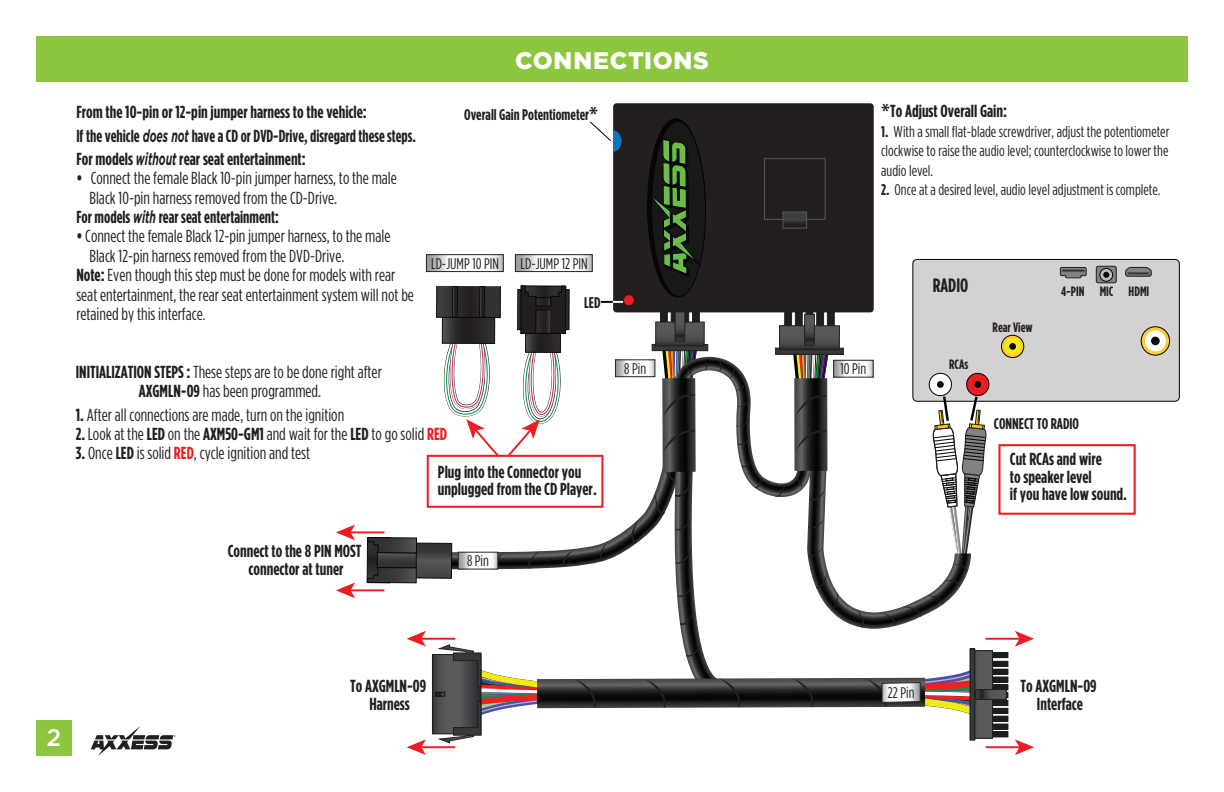
<style>
.page{position:relative;width:1224px;height:792px;background:#fff}
.page>*{position:absolute;margin:0;border:0;box-sizing:border-box;transform-origin:0 0}
.t1{font:900 24px "Gotham";letter-spacing:.03em;color:#fff}
.t2{font:500 24px "Gotham";color:#fff}
.t3{font:700 19.4px "Gotham Condensed";color:#231f20}
.t4{font:17.4px/19.4px "Gotham Condensed";color:#231f20;text-align:center}
.t5{font:700 17.4px/17.4px "Gotham Condensed";color:#231f20;text-align:center}
.t6{font:700 17.4px "Gotham Condensed";color:#231f20;scale:.95 1}
.t7{font:15.6px/19.4px "Gotham Condensed";color:#231f20;text-align:justify}
.t8{font:700 15.6px "Gotham Condensed";color:#231f20}
.t9{font:15.6px "Gotham Condensed";color:#211e1e}
.t10{font:700 13.6px "Gotham Condensed";color:#231f20}
.s1{font-family:"Gotham";font-style:italic}
.s2{font-weight:700}
.s3{font-size:15.6px}
.s4{font-family:"Myriad Pro";font-size:19.4px}
.s5{font-weight:700;color:#ee1d23}
</style>
<div class="page">
<div style="left:36px;top:36px;width:1152px;height:45px;background:#8bc63e"></div>
<div style="left:36px;top:720px;width:36px;height:36px;background:#8bc63e"></div>
<svg style="left:91px;top:726px;width:85px;height:30px"></svg>
<div style="left:993px;top:661px;width:15px;height:5px;background:#1d1f1f"></div>
<div style="left:992px;top:661px;width:16px;height:6px;border:1px solid #211e1e"></div>
<div style="left:993px;top:669px;width:15px;height:5px;background:#1d1f1f"></div>
<div style="left:992px;top:669px;width:16px;height:6px;border:1px solid #211e1e"></div>
<div style="left:993px;top:677px;width:15px;height:5px;background:#1d1f1f"></div>
<div style="left:993px;top:685px;width:15px;height:5px;background:#1d1f1f"></div>
<div style="left:992px;top:684px;width:16px;height:6px;border:1px solid #211e1e"></div>
<div style="left:992px;top:692px;width:16px;height:6px;border:1px solid #211e1e"></div>
<div style="left:993px;top:701px;width:15px;height:5px;background:#1d1f1f"></div>
<div style="left:992px;top:700px;width:16px;height:6px;border:1px solid #211e1e"></div>
<div style="left:993px;top:708px;width:15px;height:5px;background:#1d1f1f"></div>
<div style="left:992px;top:708px;width:16px;height:6px;border:1px solid #211e1e"></div>
<div style="left:993px;top:716px;width:15px;height:5px;background:#1d1f1f"></div>
<div style="left:992px;top:716px;width:16px;height:6px;border:1px solid #211e1e"></div>
<div style="left:993px;top:724px;width:15px;height:5px;background:#1d1f1f"></div>
<div style="left:993px;top:732px;width:15px;height:5px;background:#1d1f1f"></div>
<div style="left:992px;top:731px;width:16px;height:6px;border:1px solid #211e1e"></div>
<div style="left:976px;top:690px;width:30px;height:9px;background:#585a5b"></div>
<div style="left:975px;top:689px;width:32px;height:11px;border:1px solid #211e1e"></div>
<div style="left:993px;top:653px;width:15px;height:5px;background:#1d1f1f"></div>
<div style="left:992px;top:652px;width:16px;height:6px;border:1px solid #211e1e"></div>
<div style="left:913px;top:259px;width:266px;height:142px;background:#d3d1d2;border-radius:4px"></div>
<div style="left:913px;top:259px;width:267px;height:143px;border:1px solid #050504;border-radius:4px"></div>
<svg style="left:1141px;top:327px;width:29px;height:28px"></svg>
<div style="left:1141px;top:326px;width:29px;height:30px;border:1px solid #050504;border-radius:50%"></div>
<div style="left:1145px;top:330px;width:21px;height:21px;background:#fff;border-radius:50%"></div>
<div style="left:1151px;top:337px;width:9px;height:8px;background:#050504;border-radius:50%"></div>
<div style="left:1096px;top:266px;width:20px;height:17px;background:#808285;border-radius:2px"></div>
<div style="left:1096px;top:266px;width:21px;height:17px;border:1px solid #231f20;border-radius:2px"></div>
<svg style="left:1059px;top:266px;width:28px;height:13px"></svg>
<div style="left:1062px;top:270px;width:23px;height:2px;border:1px solid #57585a"></div>
<svg style="left:1125px;top:266px;width:27px;height:11px"></svg>
<div style="left:1128px;top:272px;width:21px;height:3px;border:1px solid #57585a"></div>
<svg style="left:1100px;top:268px;width:13px;height:13px"></svg>
<div style="left:1099px;top:268px;width:14px;height:14px;border:1px solid #050504;border-radius:50%"></div>
<svg style="left:1103px;top:272px;width:6px;height:6px"></svg>
<div style="left:998px;top:444px;width:138px;height:71px;border:2px solid #ee1d23"></div>
<svg style="left:1001px;top:335px;width:23px;height:23px"></svg>
<div style="left:1001px;top:335px;width:23px;height:23px;border:1px solid #050504;border-radius:50%"></div>
<div style="left:1004px;top:338px;width:17px;height:17px;background:#f2eb19;border-radius:50%"></div>
<div style="left:1009px;top:343px;width:7px;height:7px;background:#050504;border-radius:50%"></div>
<hr style="left:350px;top:589px;width:35px;height:2px;background:#ee1d23">
<svg style="left:336px;top:583px;width:19px;height:15px"></svg>
<hr style="left:350px;top:531px;width:35px;height:2px;background:#ee1d23">
<svg style="left:336px;top:525px;width:19px;height:15px"></svg>
<hr style="left:986px;top:638px;width:34px;height:2px;background:#ee1d23">
<svg style="left:1015px;top:631px;width:19px;height:16px"></svg>
<hr style="left:986px;top:746px;width:34px;height:2px;background:#ee1d23">
<svg style="left:1015px;top:739px;width:19px;height:16px"></svg>
<svg style="left:367px;top:103px;width:631px;height:652px"></svg>
<p class="t5" style="left:76px;top:100px;width:341px;line-height:23.2px;text-align:left">From the 10-pin or 12-pin jumper harness to the vehicle:<br>If the vehicle <span class="s1">does not</span> have a CD or DVD-Drive, disregard these steps.<br>For models <span class="s1">without</span> rear seat entertainment:</p>
<p class="t4" style="left:76px;top:168px;width:322px"><span class="s2">•</span> Connect the female Black 10-pin jumper harness, to the male</p>
<p class="t4" style="left:89px;top:188px;width:249px">Black 10-pin harness removed from the CD-Drive.</p>
<p class="t6" style="left:76px;top:207px;width:215px">For models <span class="s1">with</span> rear seat entertainment:</p>
<p class="t4" style="left:76px;top:226px;width:316px"><span class="s2">•</span> Connect the female Black 12-pin jumper harness, to the male</p>
<p class="t4" style="left:89px;top:246px;width:256px">Black 12-pin harness removed from the DVD-Drive.</p>
<p class="t4" style="left:76px;top:265px;width:320px"><span class="s2">Note:</span> Even though this step must be done for models with rear</p>
<p class="t4" style="left:76px;top:284px;width:339px">seat entertainment, the rear seat entertainment system will not be</p>
<p class="t4" style="left:76px;top:304px;width:131px">retained by this interface<span class="s3">.</span></p>
<h1 class="t1" style="left:515px;top:47px;width:195px">CONNECTIONS</h1>
<p class="t8" style="left:464px;top:106px;width:135px">Overall Gain Potentiometer<span class="s4">*</span></p>
<p class="t7" style="left:431px;top:253px;width:69px">LD-JUMP 10 PIN</p>
<p class="t7" style="left:521px;top:254px;width:69px">LD-JUMP 12 PIN</p>
<p class="t8" style="left:584px;top:294px;width:18px">LED</p>
<p class="t4" style="left:76px;top:362px;width:308px"><span class="s2">INITIALIZATION STEPS :</span> These steps are to be done right after<br><span class="s2">AXGMLN-09</span> has been programmed.</p>
<p class="t4" style="left:76px;top:405px;width:270px"><span class="s2">1.</span> After all connections are made, turn on the ignition</p>
<p class="t4" style="left:76px;top:424px;width:373px"><span class="s2">2.</span> Look at the <span class="s2">LED</span> on the <span class="s2">AXM50-GM1</span> and wait for the <span class="s2">LED</span> to go solid <span class="s5">RED</span></p>
<p class="t4" style="left:76px;top:443px;width:236px"><span class="s2">3.</span> Once <span class="s2">LED</span> is solid <span class="s5">RED</span>, cycle ignition and test</p>
<p class="t5" style="left:438px;top:463px;width:160px;text-align:left">Plug into the Connector you unplugged from the CD Player.</p>
<p class="t9" style="left:624px;top:360px;width:23px">8 Pin</p>
<p class="t9" style="left:840px;top:360px;width:27px">10 Pin</p>
<p class="t5" style="left:881px;top:102px;width:127px"><span class="s4">*</span>To Adjust Overall Gain:</p>
<p class="t7" style="left:881px;top:121px;width:290px"><span class="s2">1.</span> With a small flat-blade screwdriver, adjust the potentiometer clockwise to raise the audio level; counterclockwise to lower the audio level.</p>
<p class="t7" style="left:881px;top:180px;width:281px"><span class="s2">2.</span> Once at a desired level, audio level adjustment is complete.</p>
<p class="t3" style="left:933px;top:274px;width:37px">RADIO</p>
<p class="t10" style="left:949px;top:357px;width:21px">RCAs</p>
<p class="t10" style="left:993px;top:319px;width:41px">Rear View</p>
<p class="t10" style="left:1061px;top:283px;width:90px">4-PIN MIC HDMI</p>
<p class="t8" style="left:994px;top:415px;width:87px">CONNECT TO RADIO</p>
<p class="t5" style="left:1010px;top:450px;width:119px;text-align:left">Cut RCAs and wire<br>to speaker level<br>if you have low sound.</p>
<p class="t5" style="left:228px;top:542px;width:135px">Connect to the 8 PIN MOST connector at tuner</p>
<p class="t9" style="left:467px;top:552px;width:23px">8 Pin</p>
<h1 class="t2" style="left:47px;top:723px;width:16px">2</h1>
<p class="t5" style="left:350px;top:677px;width:78px">To AXGMLN-09<br>Harness</p>
<p class="t9" style="left:888px;top:684px;width:28px">22 Pin</p>
<p class="t5" style="left:1020px;top:677px;width:78px">To AXGMLN-09<br>Interface</p>
</div>
